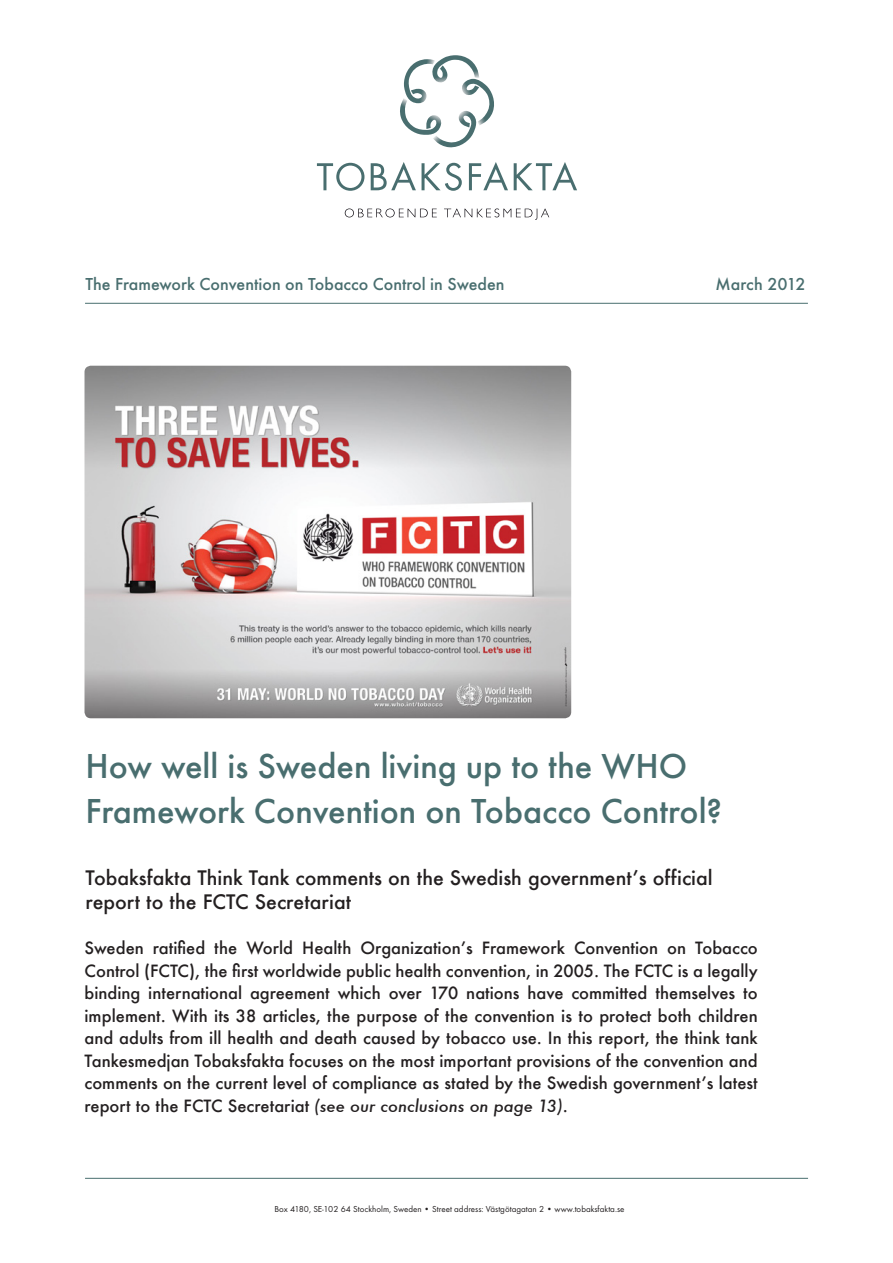
<style>
.page{position:relative;width:893px;height:1263px;background:#fff}
.page>*{position:absolute;margin:0;border:0;box-sizing:border-box;transform-origin:0 0}
.Rubrik{font:500 36px/45px "Futura EF";color:#496e6f}
.Underrubrik{font:500 19.5px/24px "Futura";color:#231f20}
.Underrubrik-2{font:500 18px "Futura EF";color:#496e6f}
.Brödtext{font:500 16.5px/22.5px "Futura";color:#231f20;text-align:justify}
.t1{font:9px "Futura EF";color:#231f20}
.s1{font-style:italic}
</style>
<div class="page">
<svg style="left:345px;top:209px;width:92px;height:8px"></svg>
<svg style="left:444px;top:209px;width:105px;height:11px"></svg>
<svg style="left:317px;top:163px;width:47px;height:28px"></svg>
<svg style="left:371px;top:162px;width:45px;height:28px"></svg>
<svg style="left:422px;top:163px;width:40px;height:28px"></svg>
<svg style="left:469px;top:162px;width:39px;height:28px"></svg>
<svg style="left:514px;top:162px;width:63px;height:28px"></svg>
<svg style="left:400px;top:55px;width:94px;height:93px"></svg>
<hr style="left:85px;top:1178px;width:723px;height:1px;background:#496e6f">
<hr style="left:85px;top:303px;width:723px;height:1px;background:#496e6f">
<img style="left:85px;top:366px;width:486px;height:352px">
<p class="Underrubrik-2" style="left:86px;top:273px;width:421px">The Framework Convention on Tobacco Control in Sweden</p>
<p class="Underrubrik-2" style="left:716px;top:273px;width:92px">March 2012</p>
<p class="Rubrik" style="left:86px;top:744px;width:638px">How well is Sweden living up to the WHO<br>Framework Convention on Tobacco Control?</p>
<p class="Underrubrik" style="left:86px;top:866px;width:629px">Tobaksfakta Think Tank comments on the Swedish government’s official report to the FCTC Secretariat</p>
<p class="Brödtext" style="left:85px;top:936px;width:675px">Sweden ratified the World Health Organization’s Framework Convention on Tobacco Control (FCTC), the first worldwide public health convention, in 2005. The FCTC is a legally binding international agreement which over 170 nations have committed themselves to implement. With its 38 articles, the purpose of the convention is to protect both children and adults from ill health and death caused by tobacco use. In this report, the think tank Tankesmedjan Tobaksfakta focuses on the most important provisions of the convention and comments on the current level of compliance as stated by the Swedish government’s latest report to the FCTC Secretariat <span class="s1">(see our conclusions on page 13)</span>.</p>
<p class="t1" style="left:274px;top:1204px;width:352px">Box 4180, SE-102 64 Stockholm, Sweden • Street address: Västgötagatan 2 • www.tobaksfakta.se</p>
</div>
